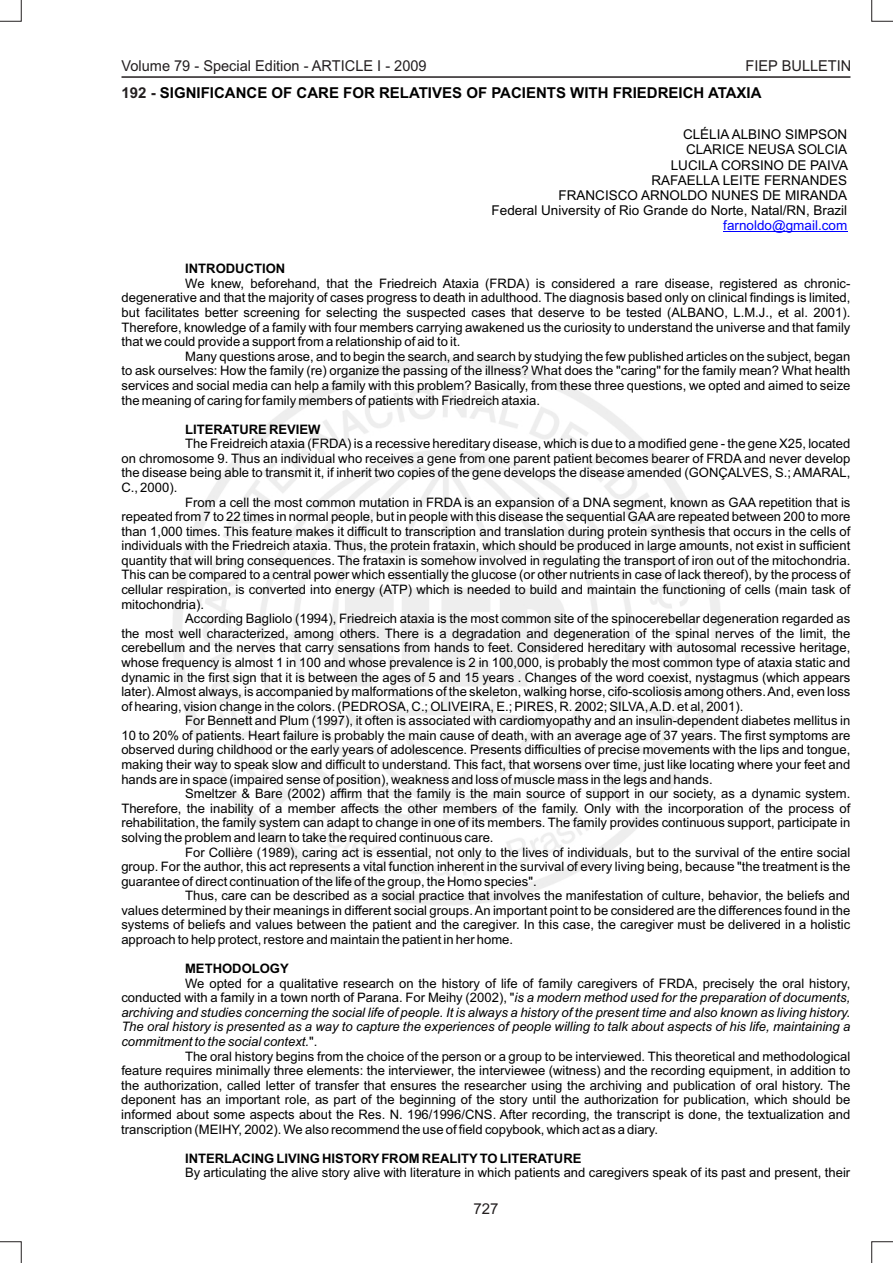
<style>
.page{position:relative;width:893px;height:1263px;background:#fff}
.page>*{position:absolute;margin:0;border:0;box-sizing:border-box;transform-origin:0 0}
.t1{font:700 15px "Arial";color:#000}
.t2{font:15px "Arial";color:#231f20}
.t3{font:13.5px/15.1px "Arial";color:#000;text-align:right}
.t4{font:13.5px "Arial";color:#00f}
.t5{font:13.05px "Arial";color:#000}
.t6{font:italic 13.05px "Arial";color:#000}
.t7{font:700 13.05px "Arial";color:#000}
.s1{color:#231f20}
.s2{font-style:italic}
.s3{font-style:normal}
</style>
<div class="page">
<svg style="left:871px;top:0;width:22px;height:22px"></svg>
<svg style="left:0;top:0;width:22px;height:22px"></svg>
<svg style="left:0;top:1241px;width:22px;height:22px"></svg>
<svg style="left:871px;top:1241px;width:22px;height:22px"></svg>
<hr style="left:723px;top:231px;width:124px;height:1px;background:#00f">
<hr style="left:121px;top:76px;width:729px;height:2px;background:#231f20">
<p class="t2" style="left:121px;top:60px;width:307px">Volume 79 - Special Edition - ARTICLE I - 2009</p>
<p class="t2" style="left:746px;top:60px;width:107px">FIEP BULLETIN</p>
<p class="t1" style="left:122px;top:87px;width:642px"><span class="s1">192 -</span> SIGNIFICANCE OF CARE FOR RELATIVES OF PACIENTS WITH FRIEDREICH ATAXIA</p>
<p class="t3" style="left:492px;top:128px;width:358px">CLÉLIA ALBINO SIMPSON<br>CLARICE NEUSA SOLCIA<br>LUCILA CORSINO DE PAIVA<br>RAFAELLA LEITE FERNANDES<br>FRANCISCO ARNOLDO NUNES DE MIRANDA<br>Federal University of Rio Grande do Norte, Natal/RN, Brazil</p>
<p class="t4" style="left:723px;top:220px;width:125px">farnoldo@gmail.com</p>
<p class="t7" style="left:185px;top:264px;width:102px">INTRODUCTION</p>
<p class="t5" style="left:185px;top:278px;width:667px">We knew, beforehand, that the Friedreich Ataxia (FRDA) is considered a rare disease, registered as chronic-</p>
<p class="t5" style="left:121px;top:293px;width:730px">degenerative and that the majority of cases progress to death in adulthood. The diagnosis based only on clinical findings is limited,</p>
<p class="t5" style="left:121px;top:307px;width:730px">but facilitates better screening for selecting the suspected cases that deserve to be tested (ALBANO, L.M.J., et al. 2001).</p>
<p class="t5" style="left:121px;top:322px;width:730px">Therefore, knowledge of a family with four members carrying awakened us the curiosity to understand the universe and that family</p>
<p class="t5" style="left:121px;top:337px;width:340px">that we could provide a support from a relationship of aid to it.</p>
<p class="t5" style="left:185px;top:351px;width:667px">Many questions arose, and to begin the search, and search by studying the few published articles on the subject, began</p>
<p class="t5" style="left:121px;top:366px;width:730px">to ask ourselves: How the family (re) organize the passing of the illness? What does the "caring" for the family mean? What health</p>
<p class="t5" style="left:121px;top:380px;width:730px">services and social media can help a family with this problem? Basically, from these three questions, we opted and aimed to seize</p>
<p class="t5" style="left:121px;top:395px;width:420px">the meaning of caring for family members of patients with Friedreich ataxia.</p>
<p class="t7" style="left:185px;top:424px;width:137px">LITERATURE REVIEW</p>
<p class="t5" style="left:185px;top:439px;width:667px">The Freidreich ataxia (FRDA) is a recessive hereditary disease, which is due to a modified gene - the gene X25, located</p>
<p class="t5" style="left:121px;top:453px;width:730px">on chromosome 9. Thus an individual who receives a gene from one parent patient becomes bearer of FRDA and never develop</p>
<p class="t5" style="left:121px;top:468px;width:730px">the disease being able to transmit it, if inherit two copies of the gene develops the disease amended (GONÇALVES, S.; AMARAL,</p>
<p class="t5" style="left:121px;top:482px;width:57px">C., 2000).</p>
<p class="t5" style="left:185px;top:497px;width:667px">From a cell the most common mutation in FRDA is an expansion of a DNA segment, known as GAA repetition that is</p>
<p class="t5" style="left:121px;top:512px;width:730px">repeated from 7 to 22 times in normal people, but in people with this disease the sequential GAAare repeated between 200 to more</p>
<p class="t5" style="left:121px;top:526px;width:730px">than 1,000 times. This feature makes it difficult to transcription and translation during protein synthesis that occurs in the cells of</p>
<p class="t5" style="left:121px;top:541px;width:730px">individuals with the Friedreich ataxia. Thus, the protein frataxin, which should be produced in large amounts, not exist in sufficient</p>
<p class="t5" style="left:121px;top:555px;width:730px">quantity that will bring consequences. The frataxin is somehow involved in regulating the transport of iron out of the mitochondria.</p>
<p class="t5" style="left:121px;top:570px;width:730px">This can be compared to a central power which essentially the glucose (or other nutrients in case of lack thereof), by the process of</p>
<p class="t5" style="left:121px;top:584px;width:730px">cellular respiration, is converted into energy (ATP) which is needed to build and maintain the functioning of cells (main task of</p>
<p class="t5" style="left:121px;top:599px;width:84px">mitochondria).</p>
<p class="t5" style="left:185px;top:614px;width:667px">According Bagliolo (1994), Friedreich ataxia is the most common site of the spinocerebellar degeneration regarded as</p>
<p class="t5" style="left:121px;top:628px;width:730px">the most well characterized, among others. There is a degradation and degeneration of the spinal nerves of the limit, the</p>
<p class="t5" style="left:121px;top:643px;width:730px">cerebellum and the nerves that carry sensations from hands to feet. Considered hereditary with autosomal recessive heritage,</p>
<p class="t5" style="left:121px;top:657px;width:730px">whose frequency is almost 1 in 100 and whose prevalence is 2 in 100,000, is probably the most common type of ataxia static and</p>
<p class="t5" style="left:121px;top:672px;width:730px">dynamic in the first sign that it is between the ages of 5 and 15 years . Changes of the word coexist, nystagmus (which appears</p>
<p class="t5" style="left:121px;top:687px;width:730px">later). Almost always, is accompanied by malformations of the skeleton, walking horse, cifo-scoliosis among others. And, even loss</p>
<p class="t5" style="left:121px;top:701px;width:623px">of hearing, vision change in the colors. (PEDROSA, C.; OLIVEIRA, E.; PIRES, R. 2002; SILVA, A.D. et al, 2001).</p>
<p class="t5" style="left:185px;top:716px;width:667px">For Bennett and Plum (1997), it often is associated with cardiomyopathy and an insulin-dependent diabetes mellitus in</p>
<p class="t5" style="left:121px;top:730px;width:730px">10 to 20% of patients. Heart failure is probably the main cause of death, with an average age of 37 years. The first symptoms are</p>
<p class="t5" style="left:121px;top:745px;width:730px">observed during childhood or the early years of adolescence. Presents difficulties of precise movements with the lips and tongue,</p>
<p class="t5" style="left:121px;top:759px;width:730px">making their way to speak slow and difficult to understand. This fact, that worsens over time, just like locating where your feet and</p>
<p class="t5" style="left:121px;top:774px;width:593px">hands are in space (impaired sense of position), weakness and loss of muscle mass in the legs and hands.</p>
<p class="t5" style="left:185px;top:789px;width:667px">Smeltzer &amp; Bare (2002) affirm that the family is the main source of support in our society, as a dynamic system.</p>
<p class="t5" style="left:121px;top:803px;width:730px">Therefore, the inability of a member affects the other members of the family. Only with the incorporation of the process of</p>
<p class="t5" style="left:121px;top:818px;width:730px">rehabilitation, the family system can adapt to change in one of its members. The family provides continuous support, participate in</p>
<p class="t5" style="left:121px;top:832px;width:374px">solving the problem and learn to take the required continuous care.</p>
<p class="t5" style="left:185px;top:847px;width:667px">For Collière (1989), caring act is essential, not only to the lives of individuals, but to the survival of the entire social</p>
<p class="t5" style="left:121px;top:861px;width:730px">group. For the author, this act represents a vital function inherent in the survival of every living being, because "the treatment is the</p>
<p class="t5" style="left:121px;top:876px;width:417px">guarantee of direct continuation of the life of the group, the Homo species".</p>
<p class="t5" style="left:185px;top:891px;width:667px">Thus, care can be described as a social practice that involves the manifestation of culture, behavior, the beliefs and</p>
<p class="t5" style="left:121px;top:905px;width:730px">values determined by their meanings in different social groups. An important point to be considered are the differences found in the</p>
<p class="t5" style="left:121px;top:920px;width:730px">systems of beliefs and values between the patient and the caregiver. In this case, the caregiver must be delivered in a holistic</p>
<p class="t5" style="left:121px;top:934px;width:393px">approach to help protect, restore and maintain the patient in her home.</p>
<p class="t7" style="left:185px;top:964px;width:105px">METHODOLOGY</p>
<p class="t5" style="left:185px;top:978px;width:667px">We opted for a qualitative research on the history of life of family caregivers of FRDA, precisely the oral history,</p>
<p class="t5" style="left:121px;top:993px;width:730px">conducted with a family in a town north of Parana. For Meihy (2002), "<span class="s2">is a modern method used for the preparation of documents,</span></p>
<p class="t6" style="left:121px;top:1007px;width:730px">archiving and studies concerning the social life of people. It is always a history of the present time and also known as living history.</p>
<p class="t6" style="left:121px;top:1022px;width:730px">The oral history is presented as a way to capture the experiences of people willing to talk about aspects of his life, maintaining a</p>
<p class="t6" style="left:121px;top:1036px;width:198px">commitment to the social context.<span class="s3">".</span></p>
<p class="t5" style="left:185px;top:1051px;width:667px">The oral history begins from the choice of the person or a group to be interviewed. This theoretical and methodological</p>
<p class="t5" style="left:121px;top:1066px;width:730px">feature requires minimally three elements: the interviewer, the interviewee (witness) and the recording equipment, in addition to</p>
<p class="t5" style="left:121px;top:1080px;width:730px">the authorization, called letter of transfer that ensures the researcher using the archiving and publication of oral history. The</p>
<p class="t5" style="left:121px;top:1095px;width:730px">deponent has an important role, as part of the beginning of the story until the authorization for publication, which should be</p>
<p class="t5" style="left:121px;top:1109px;width:730px">informed about some aspects about the Res. N. 196/1996/CNS. After recording, the transcript is done, the textualization and</p>
<p class="t5" style="left:121px;top:1124px;width:538px">transcription (MEIHY, 2002). We also recommend the use of field copybook, which act as a diary.</p>
<p class="t7" style="left:185px;top:1153px;width:398px">INTERLACING LIVING HISTORYFROM REALITYTO LITERATURE</p>
<p class="t5" style="left:185px;top:1168px;width:667px">By articulating the alive story alive with literature in which patients and caregivers speak of its past and present, their</p>
<p class="t2" style="left:473px;top:1203px;width:27px">727</p>
</div>
